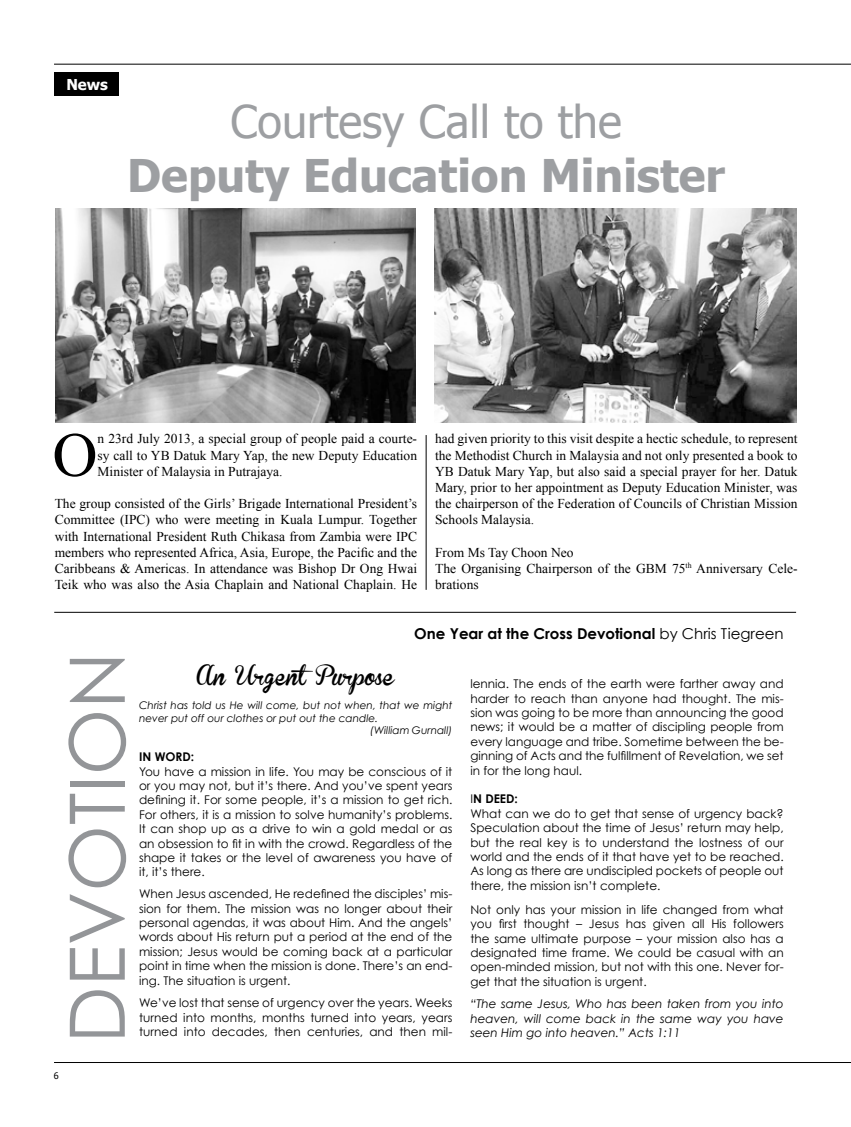
<style>
.page{position:relative;width:851px;height:1127px;background:#fff}
.page>*{position:absolute;margin:0;border:0;box-sizing:border-box;transform-origin:0 0}
.t1{font:76.5px "Century Gothic";color:#939598}
.t2{font:62.4px "Times New Roman";color:#000}
.t3{font:700 45px "Tahoma";color:#9d9fa2}
.t4{font:45px "Tahoma";color:#9d9fa2}
.t5{font:19.5px "Brannboll Fet";color:#000}
.t6{font:700 15px "Century Gothic";color:#000}
.t7{font:700 15px "Tahoma";color:#fff}
.t8{font:13.5px/16.2px "Times New Roman";color:#000;text-align:justify}
.t9{font:12px/14.4px "Century Gothic";color:#000;text-align:justify}
.t10{font:italic 12px/14.4px "Century Gothic";color:#000}
.t11{font:700 12px "Century Gothic";color:#000}
.t12{font:italic 10.5px "Century Gothic";color:#000}
.t13{font:9px "Tahoma";color:#000}
.s1{font-weight:400}
.s2{font-weight:700}
</style>
<div class="page">
<hr style="left:54px;top:64px;width:796px;height:1px;background:#000">
<hr style="left:54px;top:1062px;width:796px;height:1px;background:#000">
<hr style="left:54px;top:612px;width:742px;height:1px;background:#000">
<hr style="left:426px;top:435px;width:1px;height:155px;background:#000">
<div style="left:54px;top:72px;width:64px;height:24px;background:#000"></div>
<img style="left:55px;top:209px;width:360px;height:213px">
<img style="left:434px;top:209px;width:362px;height:213px">
<p class="t7" style="left:66px;top:74px;width:43px">News</p>
<h3 class="t4" style="left:230px;top:92px;width:392px">Courtesy Call to the</h3>
<h3 class="t3" style="left:127px;top:144px;width:599px">Deputy Education Minister</h3>
<h2 class="t2" style="left:52px;top:413px;width:47px">O</h2>
<p class="t8" style="left:98px;top:430px;width:321px">n 23rd July 2013, a special group of people paid a courte&shy;sy call to YB Datuk Mary Yap, the new Deputy Education Minister of Malaysia in Putrajaya.</p>
<p class="t8" style="left:55px;top:495px;width:364px">The group consisted of the Girls’ Brigade International President’s Committee (IPC) who were meeting in Kuala Lumpur. Together with International President Ruth Chikasa from Zambia were IPC members who represented Africa, Asia, Europe, the Pacific and the Caribbeans &amp; Americas. In attendance was Bishop Dr Ong Hwai Teik who was also the Asia Chaplain and National Chaplain. He</p>
<p class="t8" style="left:435px;top:430px;width:364px">had given priority to this visit despite a hectic schedule, to represent the Methodist Church in Malaysia and not only presented a book to YB Datuk Mary Yap, but also said a special prayer for her. Datuk Mary, prior to her appointment as Deputy Education Minister, was the chairperson of the Federation of Councils of Christian Mission Schools Malaysia.</p>
<p class="t8" style="left:435px;top:544px;width:364px;text-align:left">From Ms Tay Choon Neo<br>The Organising Chairperson of the GBM 75<sup>th</sup> Anniversary Cele&shy;brations</p>
<h1 class="t1" style="left:50px;top:1043px;width:393px;rotate:-90deg">DEVOTION</h1>
<p class="t6" style="left:414px;top:624px;width:371px">One Year at the Cross Devotional <span class="s1">by Chris Tiegreen</span></p>
<h3 class="t5" style="left:197px;top:666px;width:199px">An UrgentPurpose</h3>
<p class="t12" style="left:139px;top:699px;width:315px">Christ has told us He will come, but not when, that we might</p>
<p class="t12" style="left:139px;top:711px;width:240px">never put off our clothes or put out the candle.</p>
<p class="t12" style="left:370px;top:724px;width:84px">(William Gurnall)</p>
<p class="t11" style="left:139px;top:749px;width:57px">IN WORD:</p>
<p class="t9" style="left:139px;top:764px;width:315px">You have a mission in life. You may be conscious of it or you may not, but it’s there. And you’ve spent years defining it. For some people, it’s a mission to get rich.<br>For others, it is a mission to solve humanity’s problems.<br>It can shop up as a drive to win a gold medal or as an obsession to fit in with the crowd. Regardless of the shape it takes or the level of awareness you have of it, it’s there.</p>
<p class="t9" style="left:139px;top:886px;width:315px">When Jesus ascended, He redefined the disciples’ mis&shy;sion for them. The mission was no longer about their personal agendas, it was about Him. And the angels’ words about His return put a period at the end of the mission; Jesus would be coming back at a particular point in time when the mission is done. There’s an end&shy;ing. The situation is urgent.</p>
<p class="t9" style="left:139px;top:995px;width:315px">We’ve lost that sense of urgency over the years. Weeks turned into months, months turned into years, years turned into decades, then centuries, and then mil-</p>
<p class="t9" style="left:470px;top:676px;width:315px">lennia. The ends of the earth were farther away and harder to reach than anyone had thought. The mis&shy;sion was going to be more than announcing the good news; it would be a matter of discipling people from every language and tribe. Sometime between the be&shy;ginning of Acts and the fulfillment of Revelation, we set in for the long haul.</p>
<p class="t9" style="left:470px;top:791px;width:315px;text-align:left">I<span class="s2">N DEED:<br></span>What can we do to get that sense of urgency back?<br>Speculation about the time of Jesus’ return may help, but the real key is to understand the lostness of our world and the ends of it that have yet to be reached.<br>As long as there are undiscipled pockets of people out there, the mission isn’t complete.</p>
<p class="t9" style="left:470px;top:902px;width:315px">Not only has your mission in life changed from what you first thought – Jesus has given all His followers the same ultimate purpose – your mission also has a designated time frame. We could be casual with an open-minded mission, but not with this one. Never for&shy;get that the situation is urgent.</p>
<p class="t10" style="left:470px;top:996px;width:315px">“The same Jesus, Who has been taken from you into heaven, will come back in the same way you have</p>
<p class="t10" style="left:470px;top:1025px;width:211px">seen Him go into heaven.” Acts 1:11</p>
<p class="t13" style="left:54px;top:1069px;width:6px">6</p>
</div>
